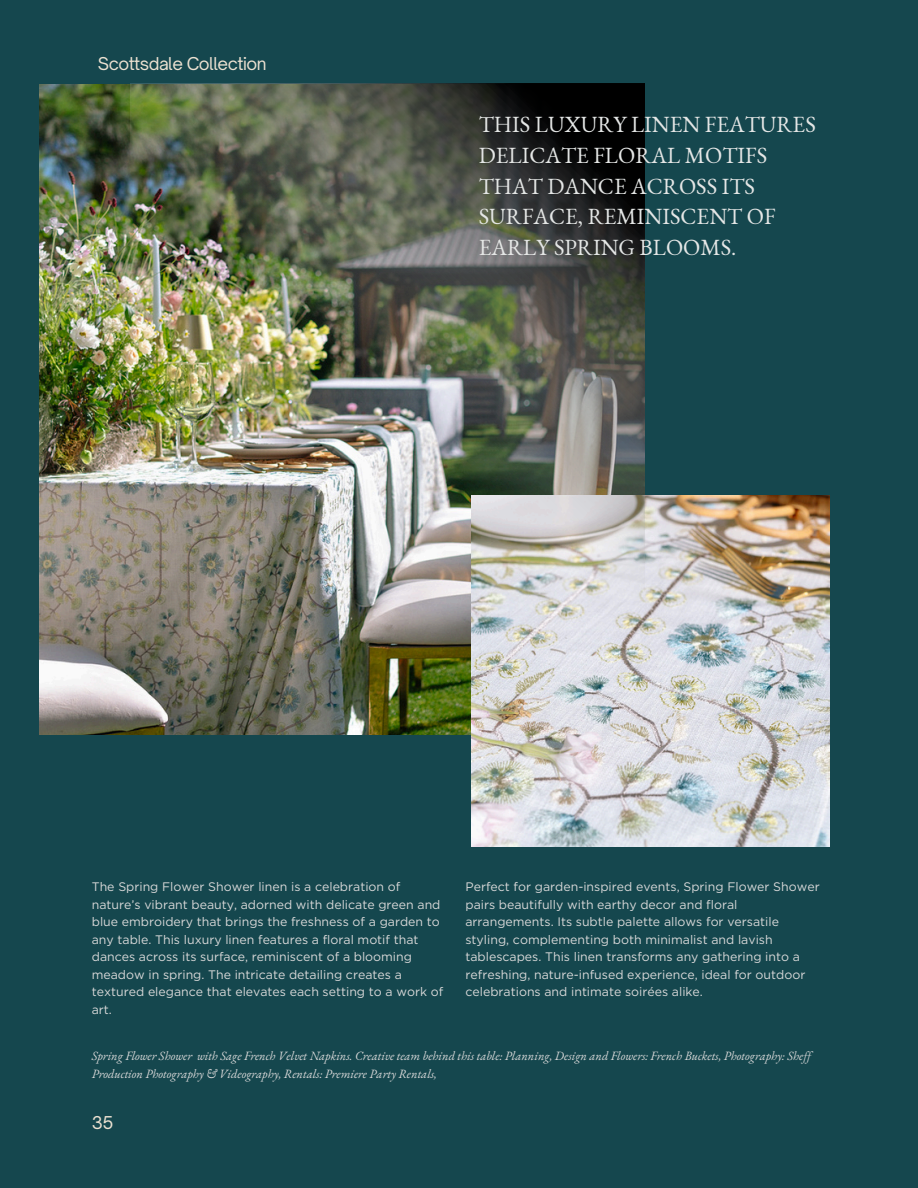
<style>
.page{position:relative;width:918px;height:1188px;background:#15474e}
.page>*{position:absolute;margin:0;border:0;box-sizing:border-box;transform-origin:0 0}
.t1{font:22.5px/30.8px "EB Garamond";color:#e5e7e6}
.t2{font:16.95px "Open Sauce One";letter-spacing:-.03em;color:#ede2d2}
.t3{font:12.3px/17.5px "Gotham";color:#d9d9d9}
.t4{font:italic 12.3px/17.5px "EB Garamond";color:#d9d9d9}
</style>
<div class="page">
<img style="left:39px;top:84px;width:432px;height:650px">
<img style="left:471px;top:495px;width:358px;height:351px">
<img style="left:130px;top:84px;width:515px;height:514px">
<p class="t2" style="left:98px;top:53px;width:170px">Scottsdale Collection</p>
<p class="t1" style="left:479px;top:109px;width:339px">THIS LUXURY LINEN FEATURES<br>DELICATE FLORAL MOTIFS<br>THAT DANCE ACROSS ITS<br>SURFACE, REMINISCENT OF<br>EARLY SPRING BLOOMS.</p>
<p class="t3" style="left:92px;top:878px;width:353px">The Spring Flower Shower linen is a celebration of nature’s vibrant beauty, adorned with delicate green and blue embroidery that brings the freshness of a garden to any table. This luxury linen features a floral motif that dances across its surface, reminiscent of a blooming meadow in spring. The intricate detailing creates a textured elegance that elevates each setting to a work of art.</p>
<h1 class="t3" style="left:466px;top:878px;width:356px">Perfect for garden-inspired events, Spring Flower Shower pairs beautifully with earthy decor and floral arrangements. Its subtle palette allows for versatile styling, complementing both minimalist and lavish tablescapes. This linen transforms any gathering into a refreshing, nature-infused experience, ideal for outdoor celebrations and intimate soirées alike.</h1>
<p class="t4" style="left:92px;top:1047px;width:717px">Spring Flower Shower with Sage French Velvet Napkins. Creative team behind this table: Planning, Design and Flowers: French Buckets, Photography: Shef<br>Production Photography &amp; Videography, Rentals: Premiere Party Rentals,</p>
<p class="t2" style="left:92px;top:1112px;width:23px">35</p>
</div>
